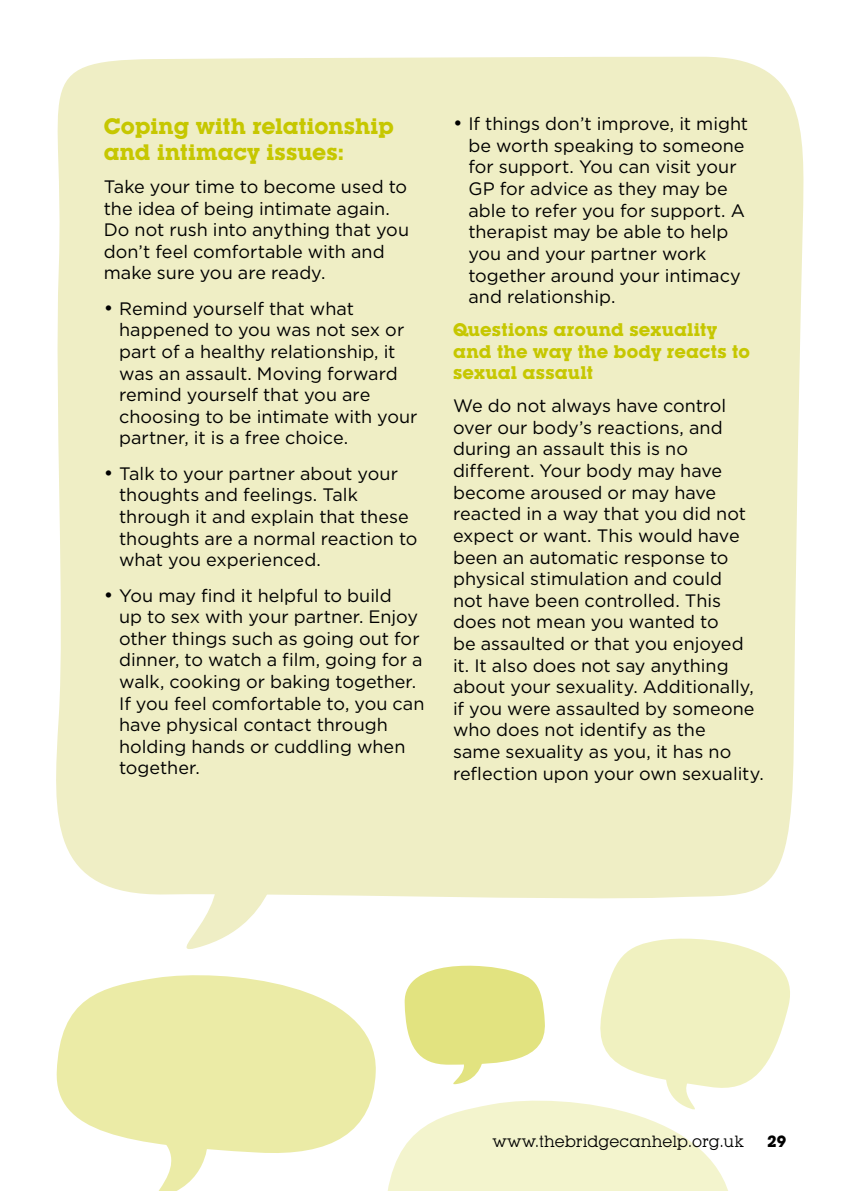
<style>
.page{position:relative;width:842px;height:1191px;background:#fff}
.page>*{position:absolute;margin:0;border:0;box-sizing:border-box;transform-origin:0 0}
.t1{font:700 22px/26.4px "Lubalin Graph IT Cby BT";color:#c6c700}
.t2{font:18px/21.6px "Gotham HTF";color:#000}
.t3{font:700 18px/21.6px "Lubalin Graph IT Cby BT";letter-spacing:.01em;color:#c6c700}
.t4{font:16px "Lubalin Graph IT Cby BT";color:#000}
.t5{font:700 16px "Lubalin Graph IT Cby BT";color:#000}
.s1{font-size:20px}
</style>
<div class="page">
<svg style="left:57px;top:975px;width:319px;height:178px;fill:#ebeba6"></svg>
<svg style="left:128px;top:1129px;width:84px;height:62px"></svg>
<svg style="left:387px;top:938px;width:403px;height:253px"></svg>
<div style="left:56px;top:57px;width:748px;height:842px;background:#efeec5"></div>
<svg style="left:145px;top:839px;width:138px;height:110px"></svg>
<p class="t1" style="left:104px;top:112px;width:292px">Coping with relationship and intimacy issues:</p>
<p class="t2" style="left:104px;top:176px;width:307px">Take your time to become used to the idea of being intimate again.<br>Do not rush into anything that you don’t feel comfortable with and make sure you are ready.</p>
<p class="t2" style="left:119px;top:297px;width:300px;text-indent:-15px"><span class="s1">•</span> Remind yourself that what happened to you was not sex or part of a healthy relationship, it was an assault. Moving forward remind yourself that you are choosing to be intimate with your partner, it is a free choice.</p>
<p class="t2" style="left:119px;top:462px;width:300px;text-indent:-15px"><span class="s1">•</span> Talk to your partner about your thoughts and feelings. Talk through it and explain that these thoughts are a normal reaction to what you experienced.</p>
<p class="t2" style="left:119px;top:584px;width:307px;text-indent:-15px"><span class="s1">•</span> You may find it helpful to build<br>up to sex with your partner. Enjoy other things such as going out for dinner, to watch a film, going for a walk, cooking or baking together.<br>If you feel comfortable to, you can have physical contact through holding hands or cuddling when together.</p>
<p class="t2" style="left:468px;top:113px;width:281px;text-indent:-15px"><span class="s1">•</span> If things don’t improve, it might be worth speaking to someone for support. You can visit your<br>GP for advice as they may be able to refer you for support. A therapist may be able to help you and your partner work together around your intimacy and relationship.</p>
<p class="t3" style="left:453px;top:319px;width:299px">Questions around sexuality and the way the body reacts to sexual assault</p>
<p class="t2" style="left:453px;top:395px;width:312px">We do not always have control over our body’s reactions, and during an assault this is no different. Your body may have become aroused or may have reacted in a way that you did not expect or want. This would have been an automatic response to physical stimulation and could<br>not have been controlled. This does not mean you wanted to<br>be assaulted or that you enjoyed it. It also does not say anything about your sexuality. Additionally, if you were assaulted by someone who does not identify as the<br>same sexuality as you, it has no reflection upon your own sexuality.</p>
<p class="t4" style="left:493px;top:1131px;width:252px">www.thebridgecanhelp.org.uk</p>
<p class="t5" style="left:767px;top:1131px;width:21px">29</p>
</div>
